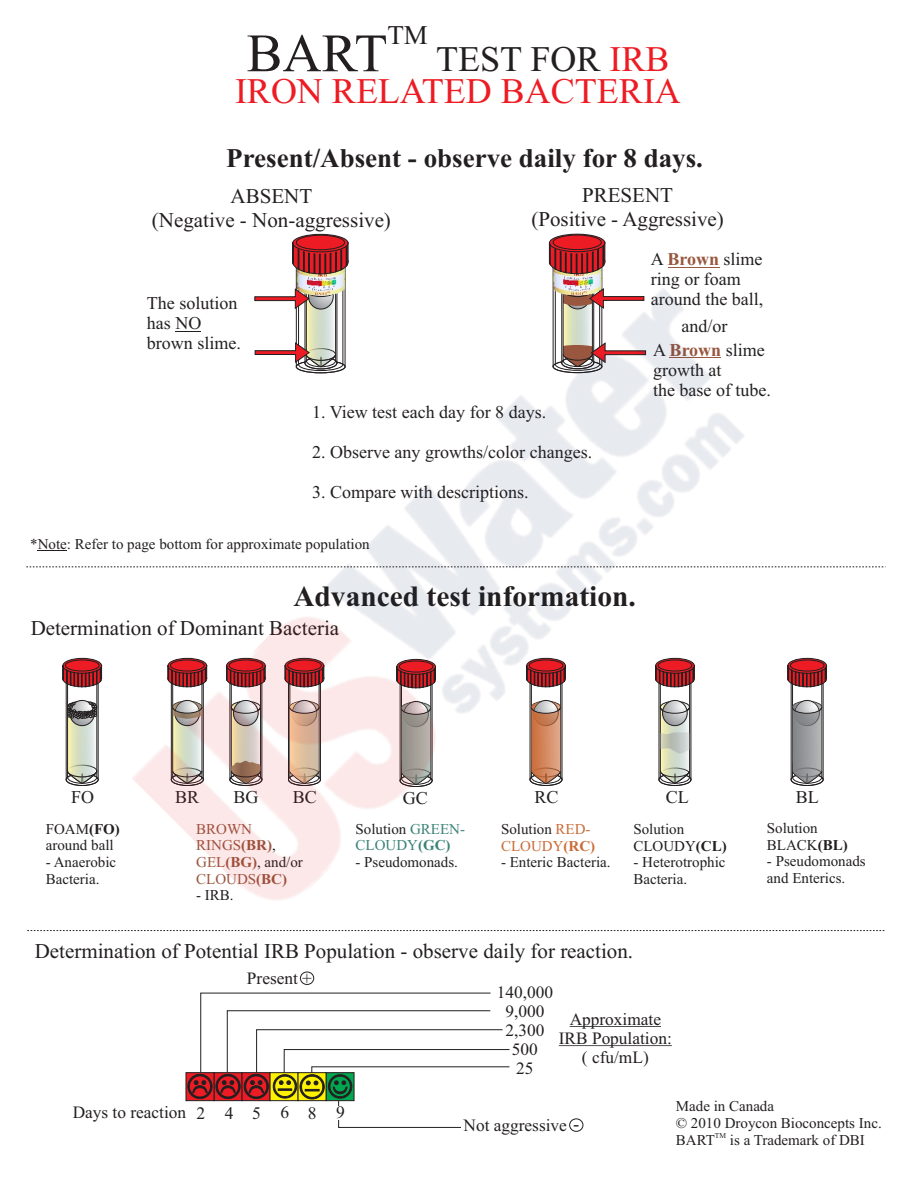
<style>
.page{position:relative;width:918px;height:1188px;background:#fff}
.page>*{position:absolute;margin:0;border:0;box-sizing:border-box;transform-origin:0 0}
.t1{font:54px "Times New Roman";color:#231f20}
.t2{font:36px "Times New Roman";color:#ed1c24}
.t3{font:36px "Times New Roman";color:#231f20}
.t4{font:700 29.4px "Times New Roman";color:#231f20}
.t5{font:700 27px "Times New Roman";color:#231f20}
.t6{font:27px "Times New Roman";color:#231f20}
.t7{font:21px/23.2px "Times New Roman";color:#231f20;text-align:center}
.t8{font:18px/20px "Times New Roman";color:#231f20}
.t9{font:17.55px "Times New Roman";letter-spacing:1.09em;color:#231f20}
.t10{font:17.25px/19.2px "Times New Roman";color:#231f20;text-align:center}
.t11{font:15px/16.6px "Times New Roman";color:#231f20}
.t12{font:15px/16.6px "Times New Roman";color:#995740}
.t13{font:15px "Times New Roman";color:#3b8476}
.t14{font:15px "Times New Roman";color:#ca6c39}
.t15{font:7.5px "Times New Roman";color:#231f20}
.s1{color:#ed1c24}
.s2{font-weight:700;color:#995740}
.s3{font-weight:700}
.s4{color:#3b8476}
.s5{color:#231f20}
.s6{color:#ca6c39}
.s7{font-size:18.6px}
</style>
<div class="page">
<hr style="left:570px;top:1026px;width:91px;height:1px;background:#231f20">
<hr style="left:559px;top:1045px;width:113px;height:1px;background:#231f20">
<div style="left:300px;top:972px;width:14px;height:13px;border:1px solid #231f20;border-radius:50%"></div>
<div style="left:569px;top:1119px;width:14px;height:13px;border:1px solid #231f20;border-radius:50%"></div>
<svg style="left:26px;top:567px;width:858px;height:1px"></svg>
<svg style="left:27px;top:930px;width:858px;height:1px"></svg>
<div style="left:791px;top:774px;width:32px;height:12px;border:1px solid #231f20;border-radius:50%"></div>
<svg style="left:788px;top:658px;width:39px;height:15px"></svg>
<div style="left:790px;top:660px;width:34px;height:11px;background:#ed1c24;border:1px solid #231f20;border-radius:50%"></div>
<svg style="left:787px;top:665px;width:40px;height:22px"></svg>
<div style="left:795px;top:700px;width:24px;height:26px;background:#393536;border-radius:50%"></div>
<div style="left:795px;top:700px;width:25px;height:26px;border:1px solid #231f20;border-radius:50%"></div>
<hr style="left:792px;top:683px;width:1px;height:94px;background:#231f20">
<hr style="left:822px;top:683px;width:1px;height:94px;background:#231f20">
<svg style="left:792px;top:702px;width:30px;height:82px;background:#949597"></svg>
<div style="left:66px;top:774px;width:32px;height:12px;border:1px solid #231f20;border-radius:50%"></div>
<svg style="left:63px;top:658px;width:39px;height:15px"></svg>
<div style="left:65px;top:660px;width:34px;height:11px;background:#ed1c24;border:1px solid #231f20;border-radius:50%"></div>
<svg style="left:62px;top:665px;width:40px;height:22px"></svg>
<hr style="left:67px;top:683px;width:1px;height:94px;background:#231f20">
<hr style="left:97px;top:683px;width:1px;height:94px;background:#231f20">
<div style="left:70px;top:700px;width:25px;height:26px;border:1px solid #231f20;border-radius:50%"></div>
<svg style="left:67px;top:701px;width:30px;height:83px;background:#b0b4a6"></svg>
<svg style="left:186px;top:1072px;width:2px;height:29px"></svg>
<svg style="left:188px;top:993px;width:322px;height:135px"></svg>
<svg style="left:293px;top:234px;width:55px;height:18px"></svg>
<div style="left:296px;top:235px;width:49px;height:15px;background:#ed1c24;border:1px solid #231f20;border-radius:50%"></div>
<svg style="left:292px;top:242px;width:57px;height:24px"></svg>
<svg style="left:549px;top:234px;width:56px;height:18px"></svg>
<div style="left:553px;top:235px;width:48px;height:15px;background:#ed1c24;border:1px solid #231f20;border-radius:50%"></div>
<svg style="left:549px;top:242px;width:57px;height:24px"></svg>
<img style="left:131px;top:266px;width:656px;height:634px">
<h3 class="t6" style="left:387px;top:26px;width:42px">TM</h3>
<h1 class="t1" style="left:247px;top:34px;width:142px">BART</h1>
<h2 class="t3" style="left:436px;top:46px;width:235px">TEST FOR <span class="s1">IRB</span></h2>
<h2 class="t2" style="left:235px;top:78px;width:447px">IRON RELATED BACTERIA</h2>
<h3 class="t5" style="left:226px;top:149px;width:478px">Present/Absent - observe daily for 8 days.</h3>
<h3 class="t7" style="left:152px;top:187px;width:241px">ABSENT<br>(Negative - Non-aggressive)</h3>
<h3 class="t7" style="left:531px;top:186px;width:194px">PRESENT<br>(Positive - Aggressive)</h3>
<p class="t8" style="left:147px;top:295px;width:95px">The solution has NO brown slime.</p>
<p class="t8" style="left:312px;top:404px;width:236px">1. View test each day for 8 days.</p>
<p class="t8" style="left:312px;top:444px;width:282px">2. Observe any growths/color changes.</p>
<p class="t8" style="left:312px;top:484px;width:218px">3. Compare with descriptions.</p>
<p class="t11" style="left:30px;top:537px;width:341px">*Note: Refer to page bottom for approximate population</p>
<h3 class="t4" style="left:293px;top:586px;width:344px">Advanced test information.</h3>
<h3 class="t7" style="left:31px;top:619px;width:310px">Determination of Dominant Bacteria</h3>
<p class="t8" style="left:651px;top:251px;width:114px">A <span class="s2">Brown</span> slime ring or foam around the ball,</p>
<p class="t8" style="left:653px;top:316px;width:113px;line-height:23.9px;text-align:center">and/or<br>A <span class="s2">Brown</span> slime</p>
<p class="t8" style="left:653px;top:362px;width:119px">growth at<br>the base of tube.</p>
<p class="t8" style="left:71px;top:789px;width:25px">FO</p>
<p class="t8" style="left:175px;top:789px;width:26px">BR</p>
<p class="t8" style="left:234px;top:789px;width:27px">BG</p>
<p class="t8" style="left:293px;top:789px;width:26px">BC</p>
<p class="t8" style="left:403px;top:790px;width:27px">GC</p>
<p class="t8" style="left:534px;top:789px;width:26px">RC</p>
<p class="t8" style="left:666px;top:789px;width:25px">CL</p>
<p class="t8" style="left:796px;top:789px;width:25px">BL</p>
<p class="t11" style="left:46px;top:822px;width:76px">FOAM<span class="s3">(FO) </span>around ball</p>
<p class="t11" style="left:46px;top:855px;width:72px">- Anaerobic<br>Bacteria.</p>
<p class="t11" style="left:767px;top:821px;width:82px">Solution<br>BLACK<span class="s3">(BL)</span></p>
<p class="t11" style="left:767px;top:854px;width:100px">- Pseudomonads and Enterics.</p>
<p class="t11" style="left:356px;top:822px;width:111px">Solution <span class="s4">GREEN-</span></p>
<p class="t11" style="left:356px;top:855px;width:104px">- Pseudomonads.</p>
<p class="t11" style="left:633px;top:822px;width:95px">Solution<br>CLOUDY<span class="s3">(CL)</span></p>
<p class="t11" style="left:633px;top:855px;width:94px">- Heterotrophic<br>Bacteria.</p>
<p class="t12" style="left:196px;top:822px;width:108px">BROWN<br>RINGS<span class="s3">(BR)</span><span class="s5">,<br></span>GEL<span class="s3">(BG)</span><span class="s5">, and/or<br></span>CLOUDS<span class="s3">(BC)</span></p>
<p class="t11" style="left:196px;top:888px;width:39px">- IRB.</p>
<p class="t11" style="left:501px;top:822px;width:91px">Solution <span class="s6">RED-</span></p>
<p class="t11" style="left:501px;top:855px;width:111px">- Enteric Bacteria.</p>
<p class="t13" style="left:356px;top:840px;width:96px">CLOUDY<span class="s3">(GC)</span></p>
<p class="t14" style="left:501px;top:840px;width:96px">CLOUDY<span class="s3">(RC)</span></p>
<h3 class="t7" style="left:35px;top:941px;width:600px">Determination of Potential IRB Population - observe daily for reaction.</h3>
<p class="t10" style="left:247px;top:970px;width:67px">Present +</p>
<p class="t10" style="left:73px;top:1104px;width:115px">Days to reaction</p>
<p class="t9" style="left:197px;top:1106px;width:10px">2</p>
<p class="t9" style="left:225px;top:1106px;width:122px">45689</p>
<p class="t10" style="left:497px;top:984px;width:58px">140,000<br>9,000<br>2,300<br>500<br>25</p>
<p class="t10" style="left:559px;top:1011px;width:114px">Approximate<br>IRB Population: ( cfu/mL)</p>
<p class="t10" style="left:464px;top:1117px;width:117px">Not aggressive <span class="s7">-</span></p>
<p class="t11" style="left:676px;top:1099px;width:207px">Made in Canada<br>© 2010 Droycon Bioconcepts Inc.</p>
<p class="t15" style="left:715px;top:1133px;width:13px">TM</p>
<p class="t11" style="left:676px;top:1133px;width:191px">BART is a Trademark of DBI</p>
</div>
